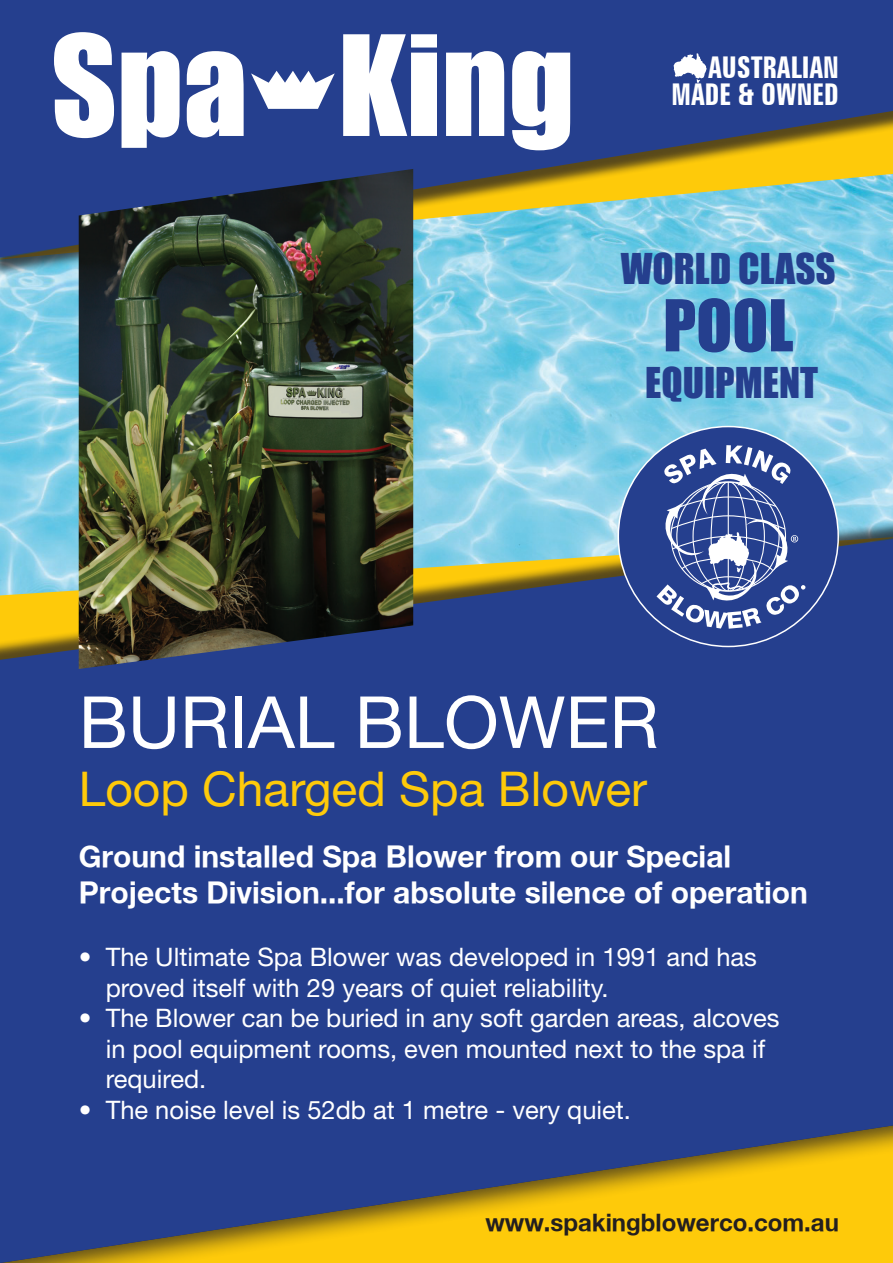
<style>
.page{position:relative;width:893px;height:1263px;background:#fff}
.page>*{position:absolute;margin:0;border:0;box-sizing:border-box;transform-origin:0 0}
.t1{font:72px "Helvetica Neue LT Std";color:#fff}
.t2{font:66px "Impact";color:#253f8e}
.t3{font:48px "Helvetica Neue LT Std";color:#feca0a}
.t4{font:39px "Impact";color:#253f8e}
.t5{font:700 30px/36px "Helvetica Neue";color:#fff}
.t6{font:700 extra-condensed 30px/27px "Zurich BT";color:#fff;text-align:right}
.t7{font:25.5px/30.6px "Helvetica Neue LT Std";color:#fff}
.t8{font:700 24px "Helvetica Neue";color:#231f20}
</style>
<div class="page">
<img style="left:0;top:278px;width:893px;height:242px">
<div style="left:0;top:0;width:893px;height:278px;background:#231f20;opacity:.75"></div>
<svg style="left:0;top:0;width:893px;height:257px;background:#536d8b"></svg>
<div style="left:0;top:539px;width:893px;height:575px;background:#253f8e"></div>
<div style="left:618px;top:427px;width:220px;height:219px;background:#253f8e;border-radius:50%"></div>
<svg style="left:656px;top:445px;width:149px;height:184px"></svg>
<svg style="left:54px;top:32px;width:516px;height:118px"></svg>
<svg style="left:251px;top:71px;width:84px;height:38px"></svg>
<img style="left:79px;top:169px;width:334px;height:500px">
<div style="left:0;top:1114px;width:893px;height:149px;background:#231f20;opacity:.75"></div>
<svg style="left:673px;top:53px;width:34px;height:30px"></svg>
<p class="t6" style="left:672px;top:54px;width:169px">AUSTRALIAN<br>MADE &amp; OWNED</p>
<h3 class="t4" style="left:621px;top:238px;width:216px">WORLD CLASS</h3>
<h2 class="t2" style="left:663px;top:274px;width:132px">POOL</h2>
<h3 class="t4" style="left:645px;top:353px;width:174px">EQUIPMENT</h3>
<h1 class="t1" style="left:79px;top:679px;width:582px">BURIAL BLOWER</h1>
<h3 class="t3" style="left:79px;top:760px;width:570px">Loop Charged Spa Blower</h3>
<p class="t5" style="left:79px;top:838px;width:731px">Ground installed Spa Blower from our Special<br>Projects Division...for absolute silence of operation</p>
<p class="t7" style="left:106px;top:941px;width:653px;text-indent:-27px">• The Ultimate Spa Blower was developed in 1991 and has proved itself with 29 years of quiet reliability.</p>
<p class="t7" style="left:106px;top:1002px;width:675px;text-indent:-27px">• The Blower can be buried in any soft garden areas, alcoves in pool equipment rooms, even mounted next to the spa if required.</p>
<p class="t7" style="left:79px;top:1094px;width:554px">• The noise level is 52db at 1 metre - very quiet.</p>
<p class="t8" style="left:485px;top:1208px;width:355px">www.spakingblowerco.com.au</p>
</div>
